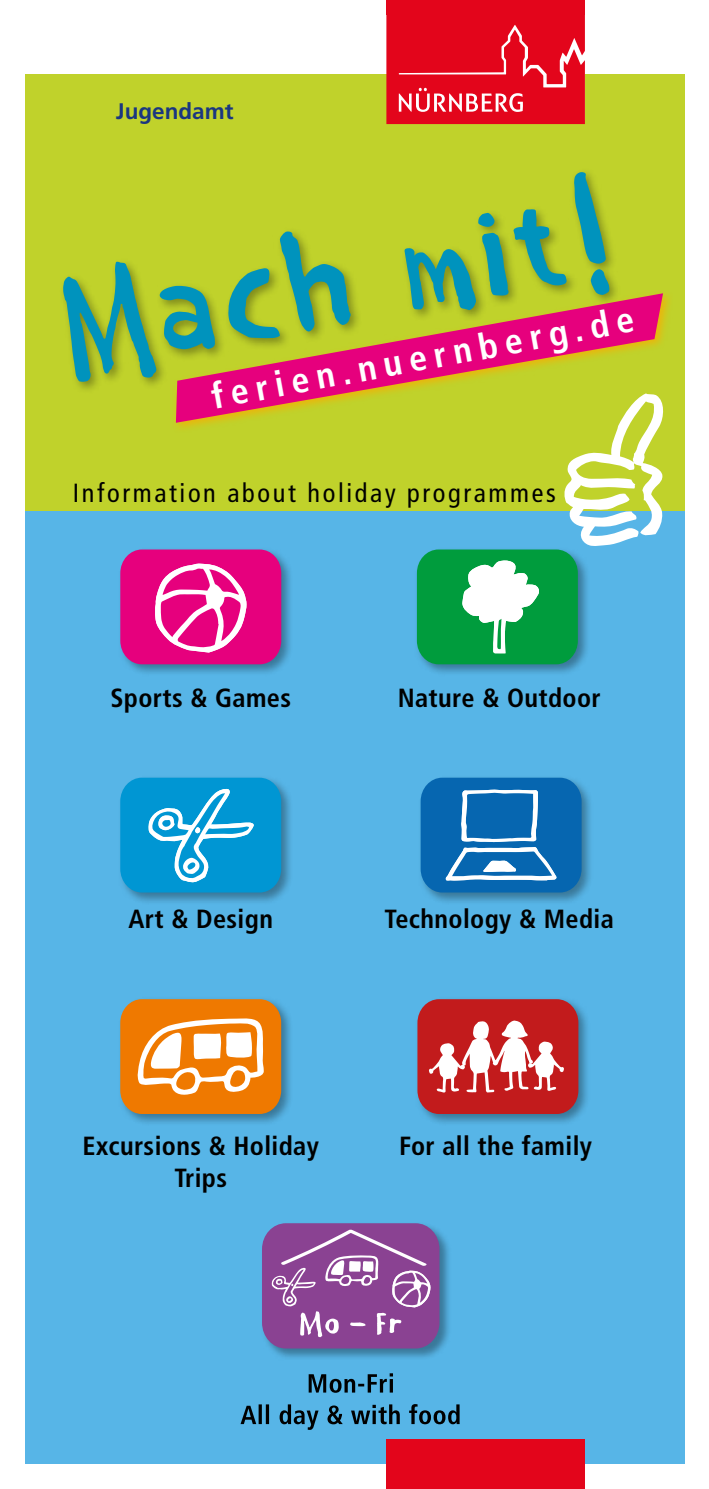
<style>
.page{position:relative;width:709px;height:1489px;background:#fff}
.page>*{position:absolute;margin:0;border:0;box-sizing:border-box;transform-origin:0 0}
.Headline_Daft_Brush{font:133.5px "Daft Brush Text";color:#0093bd}
.t1{font:700 condensed 36px "Frutiger LT Com";color:#fff}
.t2{font:700 condensed 26.25px/31.5px "Frutiger LT Std";letter-spacing:.015em;color:#000;text-align:center}
.Sub_cyan_12pt{font:condensed 26.25px "Frutiger LT Std";letter-spacing:.1em;color:#000}
.StN__Referat_9_10_5_pt{font:700 22.5px "Frutiger LT Std";color:#1a3680}
</style>
<div class="page">
<div style="left:25px;top:508px;width:659px;height:955px;background:#57b5e7"></div>
<div style="left:25px;top:74px;width:659px;height:436px;background:#c0d22b"></div>
<div style="left:59px;top:168px;width:562px;height:226px;background:#000;opacity:.34"></div>
<div style="left:171px;top:290px;width:503px;height:143px;background:#f9ae00;opacity:.75"></div>
<svg style="left:176px;top:293px;width:487px;height:130px"></svg>
<div style="left:261px;top:1221px;width:191px;height:139px;background:#000;opacity:.34"></div>
<div style="left:262px;top:1223px;width:177px;height:125px;background:#8a4292;border-radius:25px"></div>
<svg style="left:272px;top:1229px;width:158px;height:107px"></svg>
<svg style="left:240px;top:1404px;width:219px;height:25px"></svg>
<svg style="left:309px;top:1373px;width:84px;height:19px"></svg>
<div style="left:118px;top:547px;width:175px;height:129px;background:#000;opacity:.34"></div>
<div style="left:120px;top:549px;width:161px;height:115px;background:#e6007d;border-radius:23px"></div>
<svg style="left:155px;top:563px;width:91px;height:89px"></svg>
<div style="left:414px;top:547px;width:176px;height:129px;background:#000;opacity:.34"></div>
<svg style="left:421px;top:393px;width:244px;height:271px"></svg>
<div style="left:118px;top:775px;width:175px;height:129px;background:#000;opacity:.34"></div>
<div style="left:120px;top:777px;width:161px;height:115px;background:#0096d3;border-radius:23px"></div>
<svg style="left:148px;top:788px;width:106px;height:94px"></svg>
<div style="left:418px;top:775px;width:175px;height:129px;background:#000;opacity:.34"></div>
<div style="left:420px;top:777px;width:161px;height:115px;background:#0666b0;border-radius:23px"></div>
<svg style="left:445px;top:789px;width:112px;height:91px"></svg>
<div style="left:118px;top:996px;width:175px;height:130px;background:#000;opacity:.34"></div>
<div style="left:120px;top:999px;width:161px;height:114px;background:#ef7900;border-radius:23px"></div>
<svg style="left:137px;top:1018px;width:127px;height:77px"></svg>
<div style="left:415px;top:996px;width:175px;height:130px;background:#000;opacity:.34"></div>
<div style="left:417px;top:999px;width:161px;height:114px;background:#c21b1c;border-radius:23px"></div>
<svg style="left:429px;top:1020px;width:135px;height:72px"></svg>
<div style="left:386px;top:1439px;width:199px;height:49px;background:#e3051b"></div>
<svg style="left:386px;top:0;width:199px;height:124px;background:#e5192d"></svg>
<p class="StN__Referat_9_10_5_pt" style="left:116px;top:98px;width:119px">Jugendamt</p>
<p class="Headline_Daft_Brush" style="left:47px;top:231px;width:551px;rotate:-10deg">Mach mit!</p>
<p class="t1" style="left:208px;top:374px;width:430px;rotate:-10deg">ferien.nuernberg.de</p>
<p class="Sub_cyan_12pt" style="left:73px;top:477px;width:484px">Information about holiday programmes</p>
<p class="t2" style="left:110px;top:681px;width:182px">Sports &amp; Games</p>
<p class="t2" style="left:397px;top:681px;width:205px">Nature &amp; Outdoor</p>
<p class="t2" style="left:128px;top:903px;width:146px">Art &amp; Design</p>
<p class="t2" style="left:384px;top:903px;width:231px">Technology &amp; Media</p>
<p class="t2" style="left:83px;top:1130px;width:238px">Excursions &amp; Holiday<br>Trips</p>
<p class="t2" style="left:399px;top:1130px;width:194px">For all the family</p>
</div>
